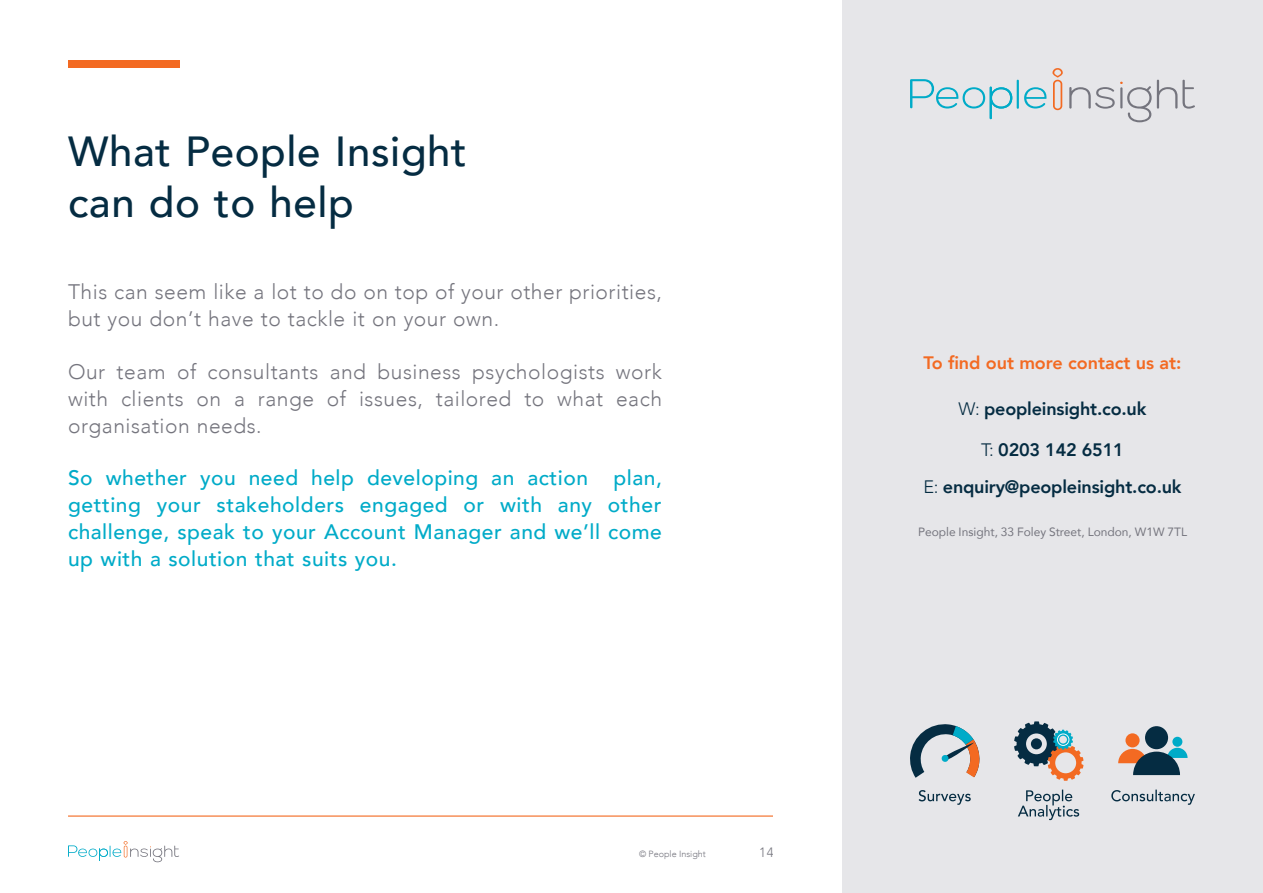
<style>
.page{position:relative;width:1263px;height:893px;background:#fff}
.page>*{position:absolute;margin:0;border:0;box-sizing:border-box;transform-origin:0 0}
.t1{font:500 42px/51px "Avenir";letter-spacing:.015em;color:#052c42}
.t2{font:300 21px/27px "Avenir";letter-spacing:.025em;color:#75757e}
.t3{font:500 21px/27px "Avenir";letter-spacing:.025em;color:#00abc8;text-align:justify}
.t4{font:800 18px/36.8px "Avenir";letter-spacing:-.01em;color:#052c42;text-align:center}
.t5{font:800 18px "Avenir";color:#f36a22}
.t6{font:300 13.5px "Avenir";color:#75757e}
.t7{font:12px "Avenir";color:#75757e}
.t8{font:300 9px "Avenir";color:#75757e}
.s1{font-weight:300}
</style>
<div class="page">
<svg style="left:68px;top:841px;width:111px;height:21px"></svg>
<hr style="left:68px;top:815px;width:1127px;height:2px;background:#f36a22">
<div style="left:68px;top:60px;width:111px;height:8px;background:#f36a22"></div>
<div style="left:842px;top:0;width:421px;height:893px;background:#e6e6e9"></div>
<svg style="left:918px;top:790px;width:53px;height:15px"></svg>
<svg style="left:1018px;top:790px;width:61px;height:30px"></svg>
<svg style="left:1111px;top:790px;width:84px;height:15px"></svg>
<svg style="left:910px;top:724px;width:70px;height:54px"></svg>
<svg style="left:1014px;top:721px;width:69px;height:60px"></svg>
<div style="left:1125px;top:733px;width:14px;height:14px;background:#f36a22;border-radius:50%"></div>
<div style="left:1172px;top:737px;width:10px;height:10px;background:#00abc8;border-radius:50%"></div>
<div style="left:1145px;top:726px;width:23px;height:23px;background:#052c42;border-radius:50%"></div>
<svg style="left:1118px;top:748px;width:69px;height:27px"></svg>
<hr style="left:1017px;top:80px;width:2px;height:29px;background:#00abc8">
<svg style="left:1024px;top:68px;width:39px;height:42px"></svg>
<svg style="left:910px;top:79px;width:102px;height:40px"></svg>
<svg style="left:1069px;top:80px;width:126px;height:42px"></svg>
<div style="left:774px;top:219px;width:68px;height:674px;background:#fff"></div>
<h1 class="t1" style="left:68px;top:131px;width:400px">What People Insight can do to help</h1>
<p class="t2" style="left:68px;top:280px;width:595px">This can seem like a lot to do on top of your other priorities, but you don’t have to tackle it on your own.</p>
<p class="t2" style="left:68px;top:360px;width:595px;text-align:justify">Our team of consultants and business psychologists work with clients on a range of issues, tailored to what each organisation needs.</p>
<p class="t3" style="left:68px;top:467px;width:595px">So whether you need help developing an action plan, getting your stakeholders engaged or with any other challenge, speak to your Account Manager and we’ll come up with a solution that suits you.</p>
<p class="t8" style="left:639px;top:850px;width:68px">© People Insight</p>
<p class="t6" style="left:759px;top:847px;width:16px">14</p>
<p class="t5" style="left:923px;top:349px;width:260px">To find out more contact us at:</p>
<p class="t4" style="left:958px;top:392px;width:189px"><span class="s1">W:</span> peopleinsight.co.uk</p>
<p class="t4" style="left:923px;top:433px;width:260px"><span class="s1">T:</span> 0203 142 6511<br><span class="s1">E:</span> enquiry@peopleinsight.co.uk</p>
<p class="t7" style="left:918px;top:527px;width:270px">People Insight, 33 Foley Street, London, W1W 7TL</p>
</div>
